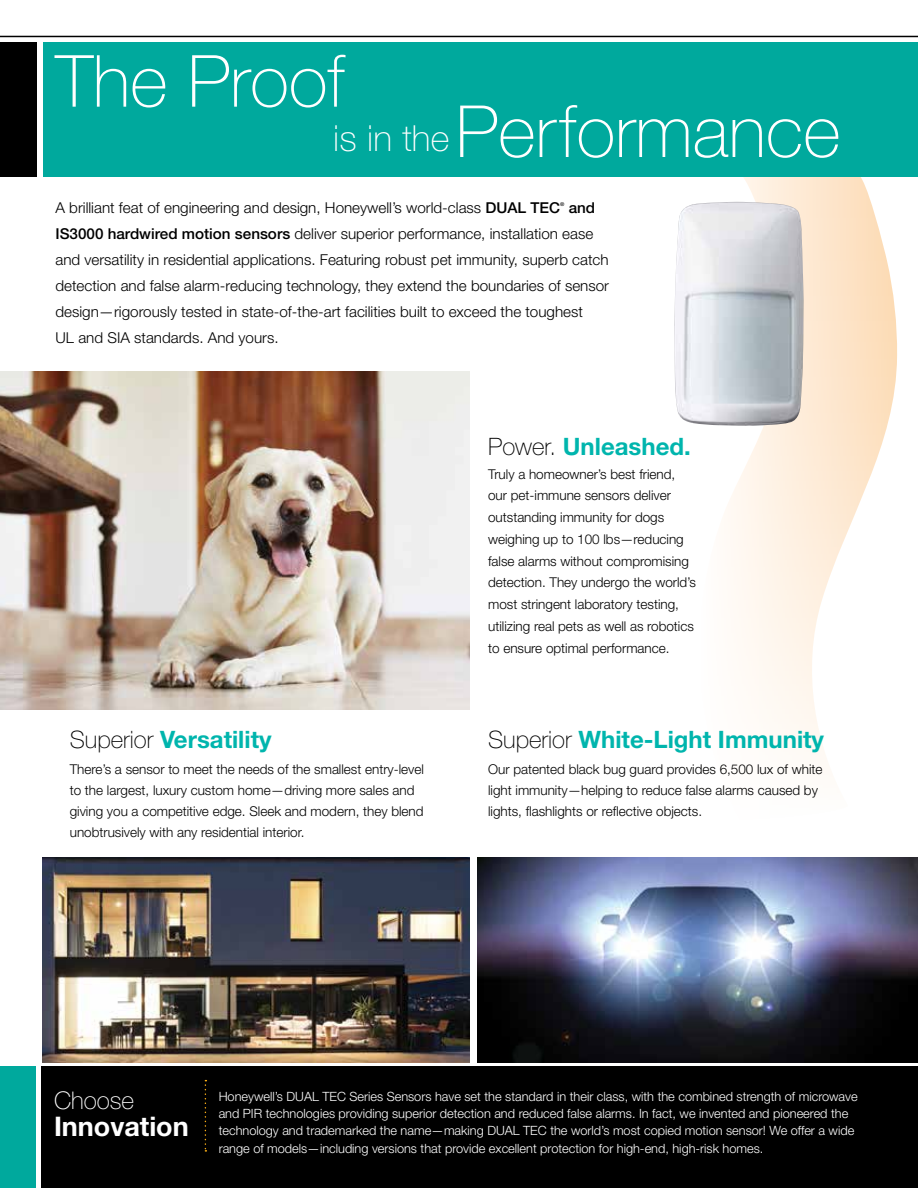
<style>
.page{position:relative;width:918px;height:1188px;background:#fff}
.page>*{position:absolute;margin:0;border:0;box-sizing:border-box;transform-origin:0 0}
.t1{font:100 72px "Helvetica Neue LT Std";color:#fff}
.t2{font:700 27px "Helvetica Neue LT Std";color:#fff}
.t3{font:100 24.3px "Helvetica Neue LT Std";color:#fff}
.t4{font:700 24px "Helvetica Neue LT Std";color:#00b5ad}
.t5{font:300 15px/25.8px "Helvetica Neue LT Std";color:#000}
.t6{font:300 13.5px/21.8px "Helvetica Neue LT Std";color:#000}
.t7{font:300 12.75px/17.2px "Helvetica Neue LT Std";color:#fff}
.t8{font:500 5.25px "Helvetica Neue LT Std";color:#000}
.s1{font-size:36px}
.s2{font-weight:500}
.s3{font-weight:100;color:#000}
</style>
<div class="page">
<svg style="left:727px;top:177px;width:170px;height:585px"></svg>
<div style="left:43px;top:42px;width:875px;height:135px;background:#00a99d"></div>
<div style="left:0;top:42px;width:37px;height:135px;background:#000"></div>
<div style="left:0;top:1066px;width:36px;height:122px;background:#00a99d"></div>
<div style="left:42px;top:1066px;width:876px;height:122px;background:#000"></div>
<svg style="left:205px;top:1080px;width:1px;height:72px"></svg>
<hr style="left:0;top:36px;width:918px;height:1px;background:#000">
<img style="left:674px;top:202px;width:130px;height:224px">
<img style="left:477px;top:857px;width:441px;height:205px">
<img style="left:0;top:371px;width:470px;height:339px">
<img style="left:42px;top:857px;width:428px;height:205px">
<h1 class="t1" style="left:56px;top:40px;width:291px">The Proof</h1>
<h1 class="t1" style="left:333px;top:90px;width:509px"><span class="s1">is in the</span> Performance</h1>
<p class="t5" style="left:56px;top:195px;width:506px">A brilliant feat of engineering and design, Honeywell’s world-class <span class="s2">DUAL TEC</span></p>
<p class="t8" style="left:560px;top:201px;width:6px">®</p>
<p class="t5" style="left:55px;top:195px;width:555px;text-indent:513px"><span class="s2">and IS3000 hardwired motion sensors</span> deliver superior performance, installation ease and versatility in residential applications. Featuring robust pet immunity, superb catch detection and false alarm-reducing technology, they extend the boundaries of sensor design—rigorously tested in state-of-the-art facilities built to exceed the toughest<br>UL and SIA standards. And yours.</p>
<h3 class="t4" style="left:70px;top:725px;width:203px"><span class="s3">Superior</span> Versatility</h3>
<p class="t6" style="left:70px;top:758px;width:356px;line-height:21px">There’s a sensor to meet the needs of the smallest entry-level to the largest, luxury custom home—driving more sales and giving you a competitive edge. Sleek and modern, they blend unobtrusively with any residential interior.</p>
<h3 class="t4" style="left:488px;top:432px;width:204px"><span class="s3">Power.</span> Unleashed.</h3>
<p class="t6" style="left:488px;top:463px;width:209px">Truly a homeowner’s best friend, our pet-immune sensors deliver outstanding immunity for dogs weighing up to 100 lbs—reducing false alarms without compromising detection. They undergo the world’s most stringent laboratory testing, utilizing real pets as well as robotics to ensure optimal performance.</p>
<h3 class="t4" style="left:488px;top:725px;width:337px"><span class="s3">Superior</span> White-Light Immunity</h3>
<p class="t6" style="left:488px;top:758px;width:336px;line-height:21px">Our patented black bug guard provides 6,500 lux of white light immunity—helping to reduce false alarms caused by lights, flashlights or reflective objects.</p>
<h3 class="t3" style="left:54px;top:1087px;width:82px">Choose</h3>
<h2 class="t2" style="left:54px;top:1110px;width:136px">Innovation</h2>
<p class="t7" style="left:219px;top:1088px;width:641px">Honeywell’s DUAL TEC Series Sensors have set the standard in their class, with the combined strength of microwave and PIR technologies providing superior detection and reduced false alarms. In fact, we invented and pioneered the technology and trademarked the name—making DUAL TEC the world’s most copied motion sensor! We offer a wide range of models—including versions that provide excellent protection for high-end, high-risk homes.</p>
</div>
